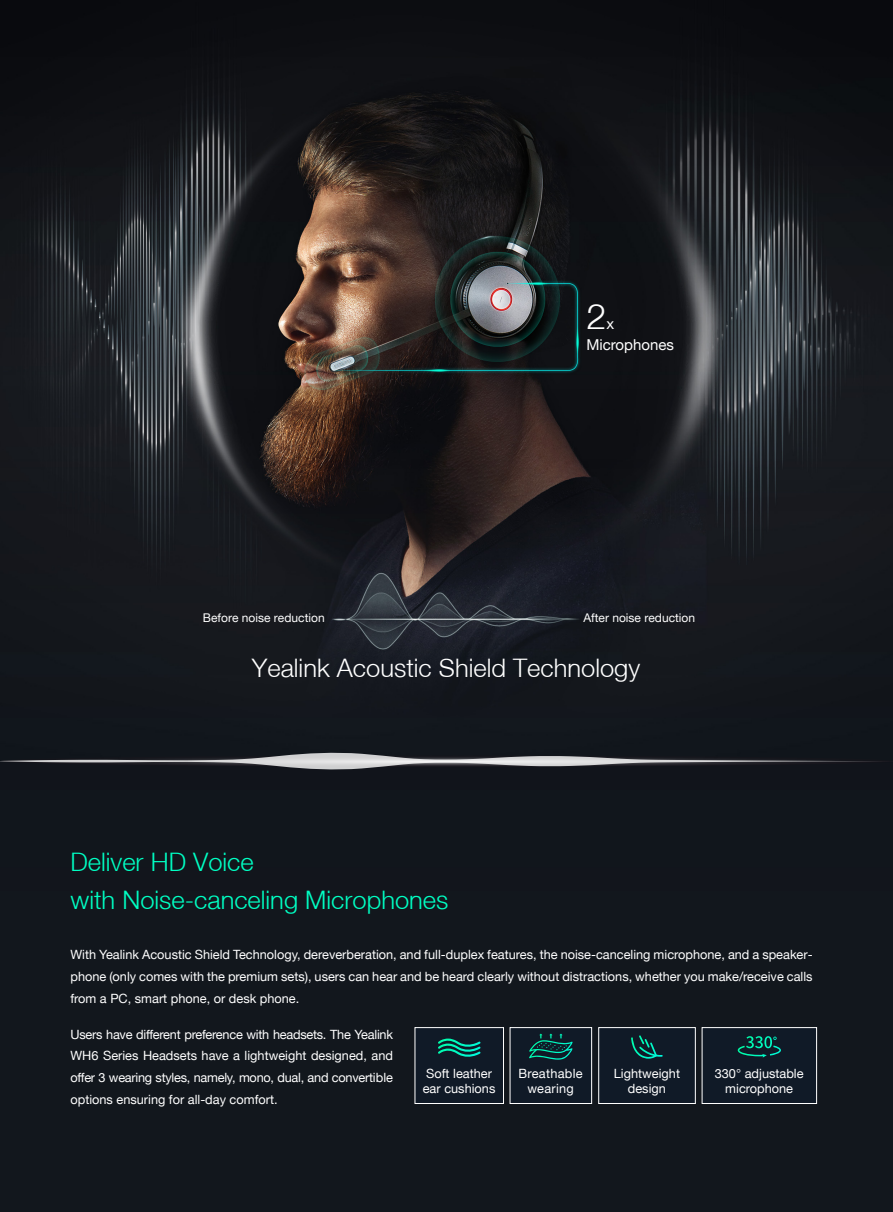
<style>
.page{position:relative;width:893px;height:1212px;background:#fff}
.page>*{position:absolute;margin:0;border:0;box-sizing:border-box;transform-origin:0 0}
.t1{font:300 36px "Helvetica Neue LT";color:#fff}
.t2{font:300 25.5px/37.2px "Helvetica Neue LT";color:#00ffc3}
.t3{font:300 25.5px "Helvetica Neue LT";color:#fff}
.t4{font:15px/21px "Helvetica Neue LT";color:#fff}
.t5{font:12.75px/21.9px "Helvetica Neue LT";color:#fff;text-align:justify}
.t6{font:12.75px/15.3px "Helvetica Neue LT";letter-spacing:.02em;color:#fff;text-align:center}
.t7{font:12px "Helvetica Neue LT";color:#fff}
</style>
<div class="page">
<img style="left:0;top:0;width:893px;height:1212px">
<div style="left:0;top:745px;width:893px;height:32px;background:#11141b"></div>
<svg style="left:0;top:755px;width:893px;height:12px;background:#77777b"></svg>
<div style="left:415px;top:1027px;width:88px;height:76px;background:#101a27"></div>
<div style="left:510px;top:1027px;width:82px;height:76px;background:#101a27"></div>
<div style="left:599px;top:1027px;width:96px;height:76px;background:#101a27"></div>
<div style="left:702px;top:1027px;width:114px;height:76px;background:#101a27"></div>
<svg style="left:529px;top:1033px;width:43px;height:26px"></svg>
<svg style="left:438px;top:1038px;width:43px;height:19px"></svg>
<svg style="left:738px;top:1036px;width:43px;height:21px"></svg>
<div style="left:415px;top:1027px;width:89px;height:76px;border:1px solid #fff"></div>
<div style="left:510px;top:1027px;width:82px;height:76px;border:1px solid #fff"></div>
<div style="left:598px;top:1027px;width:97px;height:76px;border:1px solid #fff"></div>
<div style="left:702px;top:1027px;width:115px;height:76px;border:1px solid #fff"></div>
<svg style="left:631px;top:1035px;width:32px;height:24px"></svg>
<h1 class="t1" style="left:586px;top:294px;width:22px">2</h1>
<p class="t4" style="left:586px;top:312px;width:89px;text-indent:20px">x<br>Microphones</p>
<p class="t7" style="left:203px;top:610px;width:123px">Before noise reduction</p>
<p class="t7" style="left:583px;top:610px;width:113px">After noise reduction</p>
<h2 class="t3" style="left:252px;top:653px;width:390px">Yealink Acoustic Shield Technology</h2>
<h2 class="t2" style="left:70px;top:843px;width:379px">Deliver HD Voice<br>with Noise-canceling Microphones</h2>
<p class="t5" style="left:70px;top:943px;width:744px">With Yealink Acoustic Shield Technology, dereverberation, and full-duplex features, the noise-canceling microphone, and a speaker&shy;phone (only comes with the premium sets), users can hear and be heard clearly without distractions, whether you make/receive calls from a PC, smart phone, or desk phone.</p>
<p class="t5" style="left:70px;top:1023px;width:324px">Users have different preference with headsets. The Yealink WH6 Series Headsets have a lightweight designed, and offer 3 wearing styles, namely, mono, dual, and convertible options ensuring for all-day comfort.</p>
<p class="t5" style="left:423px;top:1065px;width:74px;line-height:15.3px">Soft leather ear cushions</p>
<p class="t5" style="left:715px;top:1065px;width:90px;line-height:15.3px;text-align:center">330° adjustable microphone</p>
<p class="t5" style="left:614px;top:1065px;width:68px;line-height:15.3px;text-align:center">Lightweight design</p>
<p class="t6" style="left:518px;top:1065px;width:66px">Breathable wearing</p>
</div>
